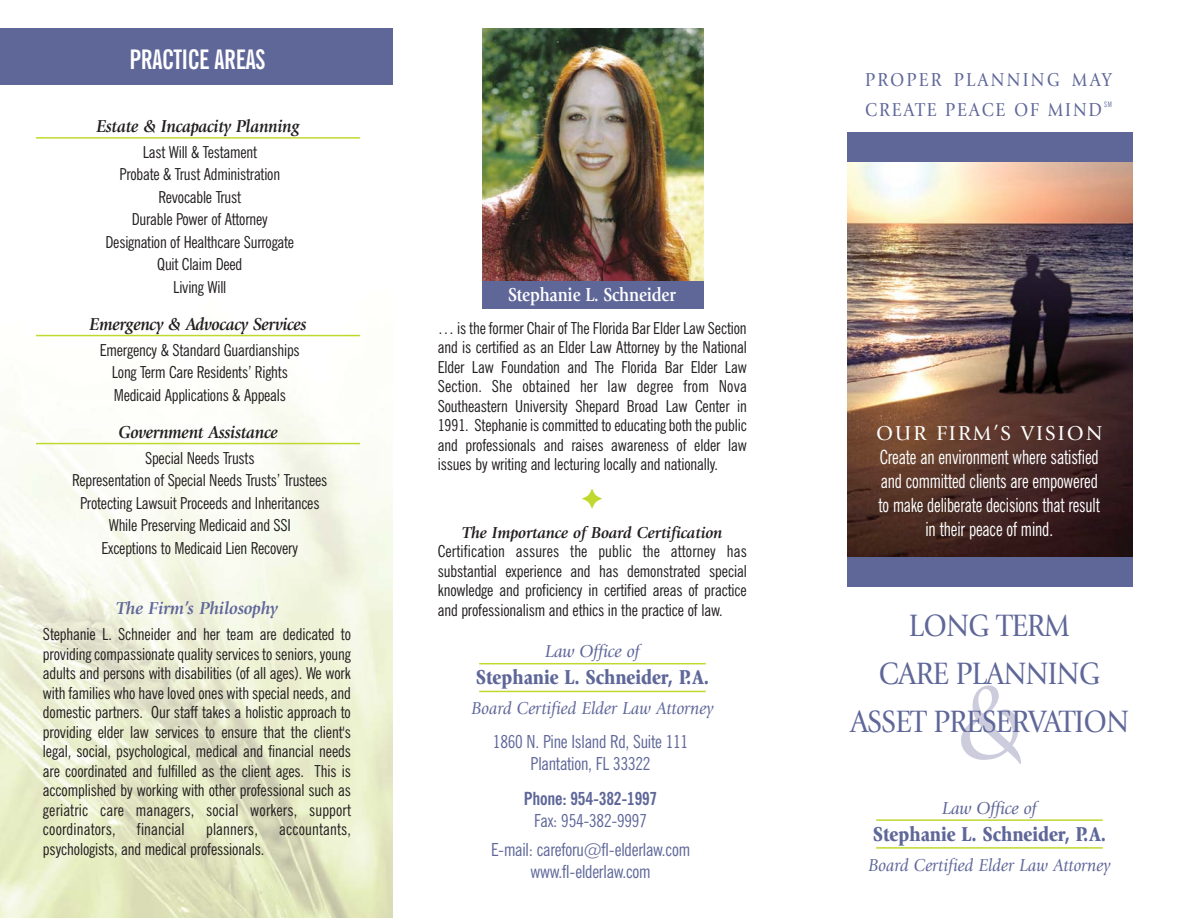
<style>
.page{position:relative;width:1188px;height:918px;background:#fff}
.page>*{position:absolute;margin:0;border:0;box-sizing:border-box;transform-origin:0 0}
.t1{font:108px "Giovanni";color:#cdccdd;scale:.9 1}
.t2{font:32.25px/48px "Giovanni";letter-spacing:-.02em;color:#5f6799;text-align:center;scale:.9 1}
.t3{font:700 extra-condensed 27px "News Gothic BT";letter-spacing:-.01em;color:#fff}
.t4{font:900 21px "Giovanni";color:#5f6799;scale:.85 1}
.t5{font:21px "Giovanni";letter-spacing:.1em;color:#fff}
.t6{font:condensed 19.5px/24px "News Gothic BT";letter-spacing:-.01em;color:#fff;text-align:center;scale:.9 1}
.t7{font:19.5px/30px "Giovanni";letter-spacing:.11em;color:#5f6799;scale:.9 1}
.t8{font:700 19.5px "Giovanni";letter-spacing:-.01em;color:#fff;scale:.85 1}
.t9{font:condensed 18px/22.5px "News Gothic BT";letter-spacing:-.015em;color:#5f6799;text-align:center}
.t10{font:italic 700 18px "Giovanni";letter-spacing:-.015em;color:#231f20;scale:.95 1}
.t11{font:italic 18px "Giovanni";color:#5f6799;scale:.95 1}
.t12{font:italic 18px "Giovanni";color:#5f6799}
.t13{font:italic 700 18px "Giovanni";letter-spacing:-.01em;color:#5f6799}
.t14{font:700 condensed 18px "News Gothic BT";letter-spacing:-.015em;color:#5f6799}
.t15{font:condensed 16.5px/19.5px "News Gothic BT";letter-spacing:-.015em;color:#231f20;text-align:center}
.t16{font:italic 700 16.5px "Giovanni";letter-spacing:-.01em;color:#231f20}
.t17{font:condensed 16.5px "News Gothic BT";letter-spacing:.01em;color:#231f20}
.t18{font:condensed 7.5px "News Gothic BT";color:#5f6799;scale:.9 1}
</style>
<div class="page">
<hr style="left:876px;top:819px;width:227px;height:2px;background:#c1d82f">
<hr style="left:876px;top:847px;width:227px;height:2px;background:#c1d82f">
<img style="left:0;top:334px;width:393px;height:584px">
<div style="left:0;top:29px;width:393px;height:56px;background:#5f6799"></div>
<hr style="left:36px;top:137px;width:324px;height:2px;background:#c1d82f">
<hr style="left:36px;top:335px;width:324px;height:1px;background:#c1d82f">
<hr style="left:36px;top:443px;width:324px;height:1px;background:#c1d82f">
<div style="left:482px;top:279px;width:221px;height:30px;background:#5f6799"></div>
<hr style="left:479px;top:663px;width:227px;height:1px;background:#c1d82f">
<hr style="left:479px;top:691px;width:227px;height:1px;background:#c1d82f">
<img style="left:482px;top:29px;width:221px;height:252px">
<img style="left:848px;top:162px;width:285px;height:395px">
<div style="left:848px;top:557px;width:285px;height:30px;background:#5f6799"></div>
<div style="left:848px;top:132px;width:285px;height:30px;background:#5f6799"></div>
<h3 class="t3" style="left:130px;top:49px;width:137px">PRACTICE AREAS</h3>
<p class="t10" style="left:96px;top:119px;width:216px">Estate &amp; Incapacity Planning</p>
<p class="t15" style="left:105px;top:142px;width:190px;line-height:22.5px">Last Will &amp; Testament<br>Probate &amp; Trust Administration<br>Revocable Trust<br>Durable Power of Attorney<br>Designation of Healthcare Surrogate<br>Quit Claim Deed<br>Living Will</p>
<p class="t10" style="left:90px;top:317px;width:230px">Emergency &amp; Advocacy Services</p>
<p class="t15" style="left:100px;top:340px;width:201px;line-height:22.5px">Emergency &amp; Standard Guardianships<br>Long Term Care Residents’ Rights<br>Medicaid Applications &amp; Appeals</p>
<p class="t10" style="left:118px;top:425px;width:169px">Government Assistance</p>
<p class="t15" style="left:72px;top:448px;width:257px;line-height:22.5px">Special Needs Trusts<br>Representation of Special Needs Trusts’ Trustees Protecting Lawsuit Proceeds and Inheritances While Preserving Medicaid and SSI<br>Exceptions to Medicaid Lien Recovery</p>
<p class="t13" style="left:116px;top:601px;width:163px">The Firm’s Philosophy</p>
<p class="t15" style="left:43px;top:627px;width:310px;text-align:justify">Stephanie L. Schneider and her team are dedicated to providing compassionate quality services to seniors, young adults and persons with disabilities (of all ages). We work with families who have loved ones with special needs, and domestic partners. Our staff takes a holistic approach to providing elder law services to ensure that the client's legal, social, psychological, medical and financial needs are coordinated and fulfilled as the client ages. This is accomplished by working with other professional such as geriatric care managers, social workers, support coordinators,</p>
<p class="t17" style="left:137px;top:824px;width:49px">financial</p>
<p class="t17" style="left:206px;top:824px;width:53px">planners,</p>
<p class="t17" style="left:279px;top:824px;width:73px">accountants,</p>
<p class="t15" style="left:43px;top:841px;width:223px">psychologists, and medical professionals.</p>
<p class="t8" style="left:508px;top:287px;width:199px">Stephanie L. Schneider</p>
<p class="t15" style="left:438px;top:320px;width:311px;text-align:justify">… is the former Chair of The Florida Bar Elder Law Section and is certified as an Elder Law Attorney by the National Elder Law Foundation and The Florida Bar Elder Law Section. She obtained her law degree from Nova Southeastern University Shepard Broad Law Center in 1991. Stephanie is committed to educating both the public and professionals and raises awareness of elder law issues by writing and lecturing locally and nationally.</p>
<p class="t16" style="left:462px;top:526px;width:262px">The Importance of Board Certification</p>
<p class="t15" style="left:438px;top:544px;width:311px;text-align:justify">Certification assures the public the attorney has substantial experience and has demonstrated special knowledge and proficiency in certified areas of practice and professionalism and ethics in the practice of law.</p>
<p class="t12" style="left:545px;top:644px;width:96px">Law Office of</p>
<p class="t4" style="left:476px;top:669px;width:276px">Stephanie L. Schneider, P.A.</p>
<p class="t11" style="left:472px;top:701px;width:256px">Board Certified Elder Law Attorney</p>
<p class="t9" style="left:493px;top:732px;width:197px">1860 N. Pine Island Rd, Suite 111<br>Plantation, FL 33322</p>
<p class="t14" style="left:524px;top:792px;width:135px">Phone: 954-382-1997</p>
<p class="t9" style="left:491px;top:809px;width:201px;line-height:28.5px">Fax: 954-382-9997<br>E-mail: careforu@fl-elderlaw.com</p>
<p class="t9" style="left:531px;top:863px;width:122px">www.fl-elderlaw.com</p>
<p class="t7" style="left:865px;top:66px;width:276px">PROPER PLANNING MAY<br>CREATE PEACE OF MIND</p>
<p class="t18" style="left:1104px;top:102px;width:10px">SM</p>
<p class="t5" style="left:876px;top:425px;width:228px">OUR FIRM’S VISION</p>
<p class="t6" style="left:879px;top:448px;width:247px">Create an environment where satisfied and committed clients are empowered to make deliberate decisions that result in their peace of mind.</p>
<h2 class="t2" style="left:850px;top:604px;width:311px">LONG TERM<br>CARE PLANNING<br>ASSET PRESERVATION</h2>
<h1 class="t1" style="left:956px;top:681px;width:78px">&amp;</h1>
<p class="t12" style="left:942px;top:801px;width:96px">Law Office of</p>
<p class="t4" style="left:873px;top:826px;width:276px">Stephanie L. Schneider, P.A.</p>
<p class="t11" style="left:869px;top:858px;width:256px">Board Certified Elder Law Attorney</p>
</div>
